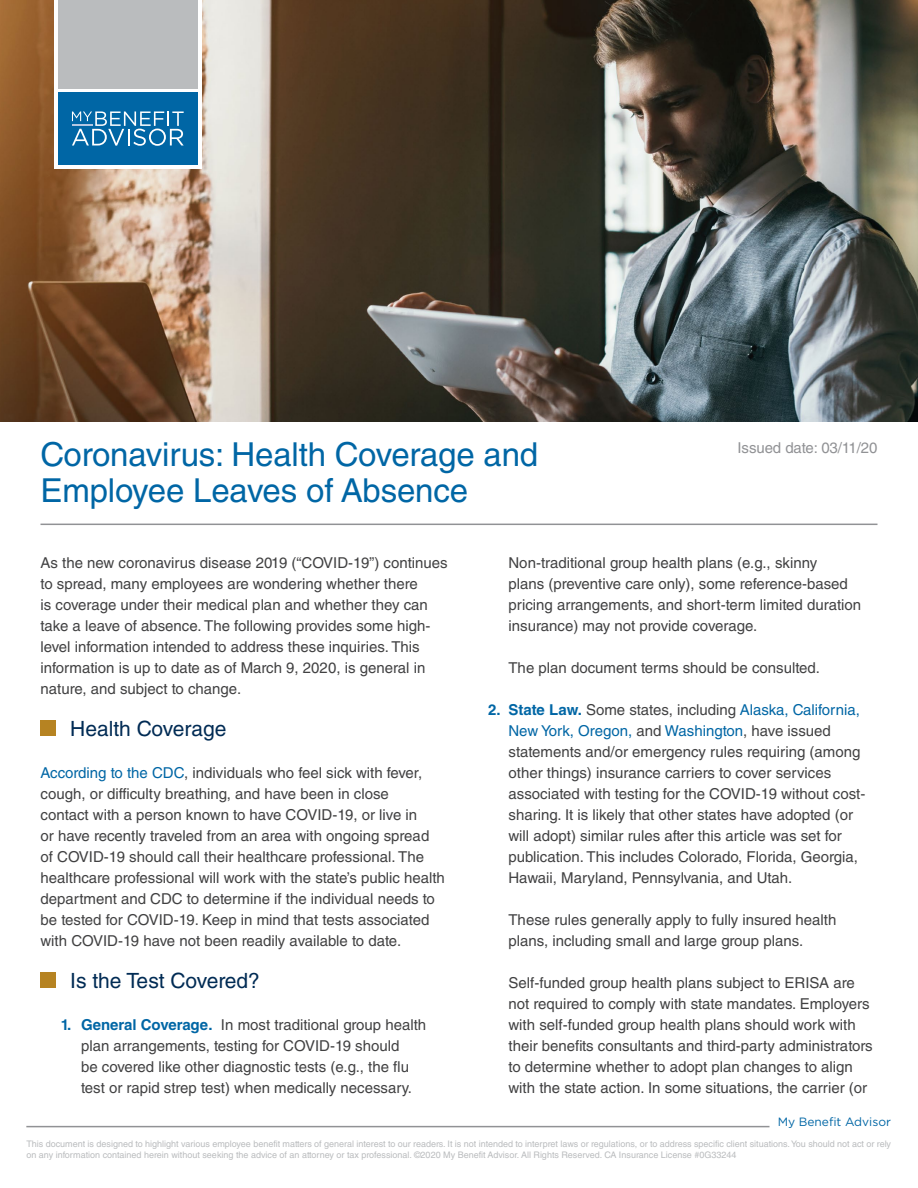
<style>
.page{position:relative;width:918px;height:1188px;background:#fff}
.page>*{position:absolute;margin:0;border:0;box-sizing:border-box;transform-origin:0 0}
.t1{font:33px/36px "Helvetica LT Std";letter-spacing:-.005em;color:#0066a5}
.t2{font:21px "Helvetica LT Std";color:#002b54}
.t3{font:15px/21px "Helvetica LT Std";color:#414142}
.t4{font:15px "Helvetica LT Std";letter-spacing:-.005em;color:#919295}
.t5{font:12px "Gotham";color:#0066a5}
.t6{font:9px/10.8px "Helvetica LT Std";color:#babcbe}
.s1{color:#0066a5}
.s2{font-weight:700;color:#0066a5}
</style>
<div class="page">
<hr style="left:26px;top:1126px;width:744px;height:1px;background:#919295">
<img style="left:0;top:0;width:918px;height:421px">
<hr style="left:40px;top:524px;width:838px;height:1px;background:#919295">
<div style="left:40px;top:720px;width:16px;height:16px;background:#b68322"></div>
<div style="left:40px;top:972px;width:16px;height:16px;background:#b68322"></div>
<div style="left:54px;top:0;width:147px;height:169px;background:#fff"></div>
<div style="left:58px;top:92px;width:139px;height:73px;background:#0066a5"></div>
<svg style="left:72px;top:111px;width:112px;height:35px"></svg>
<hr style="left:72px;top:124px;width:20px;height:2px;background:#b3c7e2">
<div style="left:58px;top:0;width:139px;height:89px;background:#babcbe"></div>
<p class="t1" style="left:40px;top:437px;width:499px">Coronavirus: Health Coverage and<br>Employee Leaves of Absence</p>
<p class="t4" style="left:738px;top:439px;width:141px">Issued date: 03/11/20</p>
<p class="t3" style="left:40px;top:552px;width:409px">As the new coronavirus disease 2019 (“COVID-19”) continues to spread, many employees are wondering whether there<br>is coverage under their medical plan and whether they can take a leave of absence. The following provides some high&shy;level information intended to address these inquiries. This information is up to date as of March 9, 2020, is general in nature, and subject to change.</p>
<p class="t2" style="left:70px;top:716px;width:158px">Health Coverage</p>
<p class="t3" style="left:40px;top:762px;width:406px"><span class="s1">According to the CDC</span>, individuals who feel sick with fever, cough, or difficulty breathing, and have been in close<br>contact with a person known to have COVID-19, or live in<br>or have recently traveled from an area with ongoing spread of COVID-19 should call their healthcare professional. The healthcare professional will work with the state’s public health department and CDC to determine if the individual needs to be tested for COVID-19. Keep in mind that tests associated with COVID-19 have not been readily available to date.</p>
<p class="t2" style="left:70px;top:968px;width:191px">Is the Test Covered?</p>
<p class="t3" style="left:61px;top:1014px;width:367px;text-align:center"><span class="s2">1. General Coverage.</span> In most traditional group health plan arrangements, testing for COVID-19 should<br>be covered like other diagnostic tests (e.g., the flu<br>test or rapid strep test) when medically necessary.</p>
<p class="t3" style="left:508px;top:552px;width:354px">Non-traditional group health plans (e.g., skinny<br>plans (preventive care only), some reference-based pricing arrangements, and short-term limited duration insurance) may not provide coverage.</p>
<p class="t3" style="left:508px;top:657px;width:313px">The plan document terms should be consulted.</p>
<p class="t3" style="left:508px;top:699px;width:358px;text-indent:-20px"><span class="s2">2. State Law.</span> Some states, including <span class="s1">Alaska, California, New York, Oregon,</span> and <span class="s1">Washington</span>, have issued statements and/or emergency rules requiring (among other things) insurance carriers to cover services associated with testing for the COVID-19 without cost&shy;sharing. It is likely that other states have adopted (or will adopt) similar rules after this article was set for publication. This includes Colorado, Florida, Georgia, Hawaii, Maryland, Pennsylvania, and Utah.</p>
<p class="t3" style="left:508px;top:909px;width:329px">These rules generally apply to fully insured health plans, including small and large group plans.</p>
<p class="t3" style="left:508px;top:972px;width:366px">Self-funded group health plans subject to ERISA are not required to comply with state mandates. Employers with self-funded group health plans should work with their benefits consultants and third-party administrators to determine whether to adopt plan changes to align with the state action. In some situations, the carrier (or</p>
<p class="t5" style="left:778px;top:1114px;width:115px">My Benefit Advisor</p>
<p class="t6" style="left:26px;top:1139px;width:866px">This document is designed to highlight various employee benefit matters of general interest to our readers. It is not intended to interpret laws or regulations, or to address specific client situations. You should not act or rely on any information contained herein without seeking the advice of an attorney or tax professional. ©2020 My Benefit Advisor. All Rights Reserved. CA Insurance License #0G33244</p>
</div>
